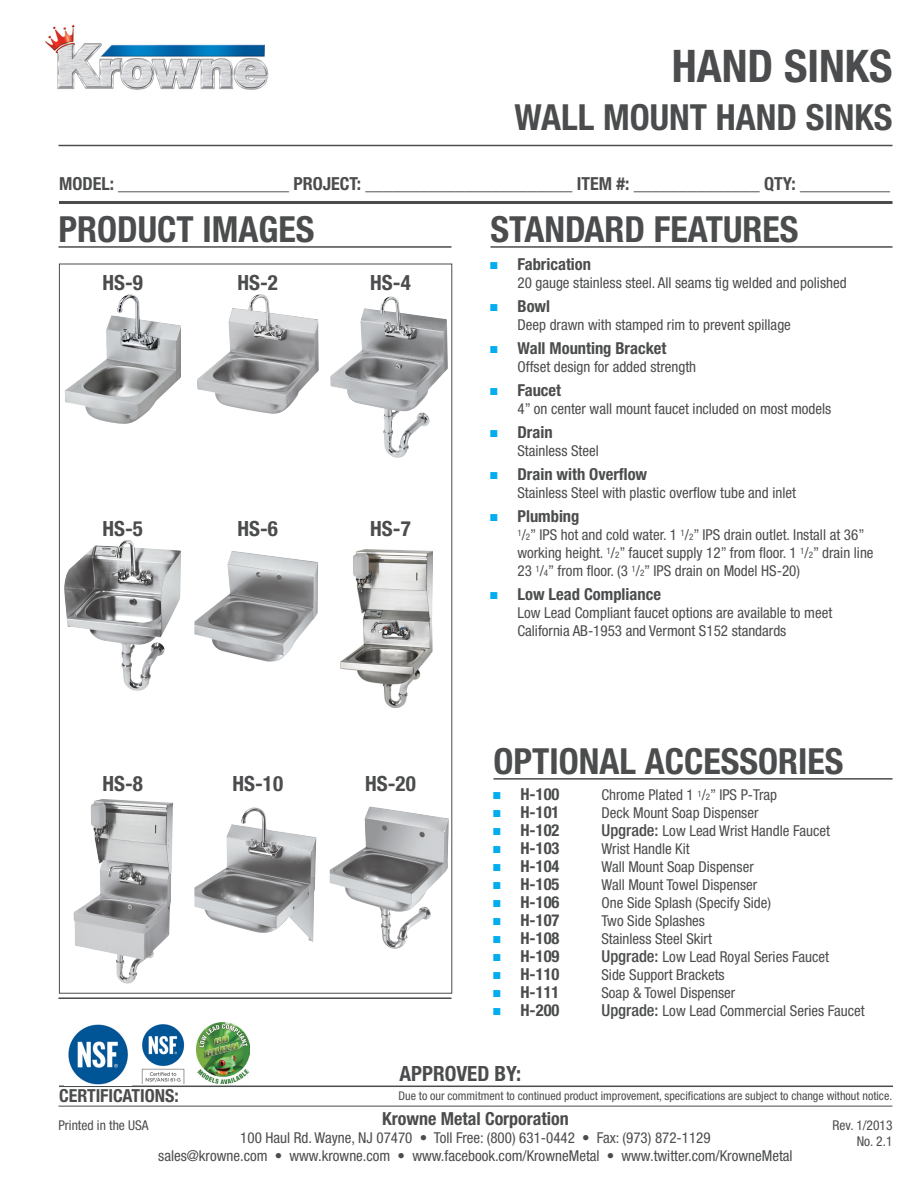
<style>
.page{position:relative;width:918px;height:1188px;background:#fff}
.page>*{position:absolute;margin:0;border:0;box-sizing:border-box;transform-origin:0 0}
.t1{font:700 condensed 45px "Helvetica Neue LT Std";color:#4b4c4d}
.t2{font:700 condensed 36px "Helvetica Neue LT Std";color:#4b4c4d}
.t3{font:700 condensed 21px "Helvetica Neue LT Std";color:#4b4c4d}
.t4{font:700 condensed 18px "Helvetica Neue LT Std";color:#4b4c4d}
.t5{font:700 condensed 16.5px "Helvetica Neue LT Std";color:#4b4c4d}
.t6{font:condensed 15px/18px "Helvetica Neue LT Std";color:#4b4c4d}
.t7{font:condensed 13.5px "Helvetica Neue LT Std";color:#4b4c4d}
.t8{font:condensed 12px "Helvetica Neue LT Std";color:#4b4c4d}
.s1{font-family:"Arial Narrow";font-weight:400;font-stretch:normal;font-size:15px;color:#00aeef}
.s2{font-size:9px}
.s3{font-weight:500;font-size:16.5px}
</style>
<div class="page">
<hr style="left:490px;top:246px;width:402px;height:2px;background:#4b4c4d">
<hr style="left:58px;top:246px;width:393px;height:2px;background:#4b4c4d">
<hr style="left:58px;top:997px;width:393px;height:2px;background:#4b4c4d">
<hr style="left:493px;top:778px;width:399px;height:2px;background:#4b4c4d">
<hr style="left:59px;top:1086px;width:834px;height:1px;background:#4b4c4d">
<hr style="left:58px;top:1106px;width:834px;height:1px;background:#4b4c4d">
<hr style="left:58px;top:145px;width:834px;height:1px;background:#4b4c4d">
<hr style="left:59px;top:201px;width:833px;height:3px;background:#4b4c4d">
<img style="left:46px;top:24px;width:223px;height:66px">
<img style="left:68px;top:1024px;width:60px;height:61px">
<img style="left:141px;top:1024px;width:44px;height:60px">
<img style="left:196px;top:1022px;width:53px;height:62px">
<img style="left:65px;top:294px;width:116px;height:130px">
<img style="left:330px;top:296px;width:101px;height:162px">
<img style="left:194px;top:551px;width:124px;height:111px">
<img style="left:194px;top:807px;width:122px;height:135px">
<img style="left:197px;top:294px;width:122px;height:120px">
<img style="left:64px;top:540px;width:117px;height:151px">
<img style="left:74px;top:799px;width:99px;height:185px">
<img style="left:330px;top:807px;width:119px;height:142px">
<img style="left:340px;top:549px;width:93px;height:159px">
<p class="t1" style="left:672px;top:39px;width:222px">HAND SINKS</p>
<p class="t2" style="left:515px;top:96px;width:379px">WALL MOUNT HAND SINKS</p>
<p class="t4" style="left:59px;top:172px;width:833px">MODEL: ___________________ PROJECT: _______________________ ITEM #: ______________ QTY: __________</p>
<p class="t2" style="left:58px;top:207px;width:257px">PRODUCT IMAGES</p>
<p class="t2" style="left:490px;top:207px;width:310px">STANDARD FEATURES</p>
<p class="t3" style="left:103px;top:270px;width:42px">HS-9</p>
<p class="t3" style="left:370px;top:270px;width:42px">HS-4</p>
<p class="t3" style="left:238px;top:270px;width:42px">HS-2</p>
<p class="t3" style="left:103px;top:516px;width:42px">HS-5</p>
<p class="t3" style="left:238px;top:516px;width:42px">HS-6</p>
<p class="t3" style="left:370px;top:516px;width:42px">HS-7</p>
<p class="t3" style="left:103px;top:771px;width:42px">HS-8</p>
<p class="t3" style="left:233px;top:771px;width:52px">HS-10</p>
<p class="t3" style="left:365px;top:771px;width:52px">HS-20</p>
<p class="t5" style="left:490px;top:255px;width:102px"><span class="s1">■</span> Fabrication</p>
<p class="t6" style="left:517px;top:274px;width:331px">20 gauge stainless steel. All seams tig welded and polished</p>
<p class="t5" style="left:490px;top:297px;width:61px"><span class="s1">■</span> Bowl</p>
<p class="t6" style="left:517px;top:316px;width:275px">Deep drawn with stamped rim to prevent spillage</p>
<p class="t5" style="left:490px;top:339px;width:178px"><span class="s1">■</span> Wall Mounting Bracket</p>
<p class="t6" style="left:517px;top:358px;width:180px">Offset design for added strength</p>
<p class="t5" style="left:490px;top:381px;width:72px"><span class="s1">■</span> Faucet</p>
<p class="t6" style="left:517px;top:400px;width:315px">4” on center wall mount faucet included on most models</p>
<p class="t5" style="left:490px;top:423px;width:64px"><span class="s1">■</span> Drain</p>
<p class="t6" style="left:517px;top:442px;width:83px">Stainless Steel</p>
<p class="t5" style="left:490px;top:465px;width:158px"><span class="s1">■</span> Drain with Overflow</p>
<p class="t6" style="left:517px;top:484px;width:280px">Stainless Steel with plastic overflow tube and inlet</p>
<p class="t5" style="left:490px;top:507px;width:90px"><span class="s1">■</span> Plumbing</p>
<p class="t6" style="left:517px;top:526px;width:358px"><sup>1</sup>/<span class="s2">2</span>” IPS hot and cold water. 1 <sup>1</sup>/<span class="s2">2</span>” IPS drain outlet. Install at 36” working height. <sup>1</sup>/<span class="s2">2</span>” faucet supply 12” from floor. 1 <sup>1</sup>/<span class="s2">2</span>” drain line<br>23 <sup>1</sup>/<span class="s2">4</span>” from floor. (3 <sup>1</sup>/<span class="s2">2</span>” IPS drain on Model HS-20)</p>
<p class="t5" style="left:490px;top:585px;width:172px"><span class="s1">■</span> Low Lead Compliance</p>
<p class="t6" style="left:517px;top:604px;width:316px">Low Lead Compliant faucet options are available to meet<br>California AB-1953 and Vermont S152 standards</p>
<p class="t2" style="left:493px;top:739px;width:351px">OPTIONAL ACCESSORIES</p>
<p class="t5" style="left:493px;top:785px;width:68px"><span class="s1">■</span> H-100</p>
<p class="t6" style="left:601px;top:786px;width:177px">Chrome Plated 1 <sup>1</sup>/<span class="s2">2</span>” IPS P-Trap</p>
<p class="t5" style="left:493px;top:803px;width:68px"><span class="s1">■</span> H-101</p>
<p class="t6" style="left:601px;top:804px;width:159px">Deck Mount Soap Dispenser</p>
<p class="t5" style="left:493px;top:821px;width:68px"><span class="s1">■</span> H-102</p>
<p class="t6" style="left:601px;top:822px;width:230px"><span class="s3">Upgrade:</span> Low Lead Wrist Handle Faucet</p>
<p class="t5" style="left:493px;top:839px;width:68px"><span class="s1">■</span> H-103</p>
<p class="t6" style="left:601px;top:840px;width:90px">Wrist Handle Kit</p>
<p class="t5" style="left:493px;top:857px;width:68px"><span class="s1">■</span> H-104</p>
<p class="t6" style="left:601px;top:858px;width:154px">Wall Mount Soap Dispenser</p>
<p class="t5" style="left:493px;top:875px;width:68px"><span class="s1">■</span> H-105</p>
<p class="t6" style="left:601px;top:876px;width:157px">Wall Mount Towel Dispenser</p>
<p class="t5" style="left:493px;top:893px;width:68px"><span class="s1">■</span> H-106</p>
<p class="t6" style="left:601px;top:894px;width:171px">One Side Splash (Specify Side)</p>
<p class="t5" style="left:493px;top:911px;width:68px"><span class="s1">■</span> H-107</p>
<p class="t6" style="left:601px;top:912px;width:105px">Two Side Splashes</p>
<p class="t5" style="left:493px;top:929px;width:68px"><span class="s1">■</span> H-108</p>
<p class="t6" style="left:601px;top:930px;width:112px">Stainless Steel Skirt</p>
<p class="t5" style="left:493px;top:947px;width:68px"><span class="s1">■</span> H-109</p>
<p class="t6" style="left:601px;top:948px;width:229px"><span class="s3">Upgrade:</span> Low Lead Royal Series Faucet</p>
<p class="t5" style="left:493px;top:965px;width:68px"><span class="s1">■</span> H-110</p>
<p class="t6" style="left:601px;top:966px;width:125px">Side Support Brackets</p>
<p class="t5" style="left:493px;top:983px;width:68px"><span class="s1">■</span> H-111</p>
<p class="t6" style="left:601px;top:984px;width:135px">Soap &amp; Towel Dispenser</p>
<p class="t5" style="left:493px;top:1001px;width:68px"><span class="s1">■</span> H-200</p>
<p class="t6" style="left:601px;top:1002px;width:265px"><span class="s3">Upgrade:</span> Low Lead Commercial Series Faucet</p>
<p class="t4" style="left:59px;top:1085px;width:121px">CERTIFICATIONS:</p>
<p class="t3" style="left:400px;top:1061px;width:123px">APPROVED BY:</p>
<p class="t8" style="left:398px;top:1089px;width:495px">Due to our commitment to continued product improvement, specifications are subject to change without notice.</p>
<p class="t7" style="left:58px;top:1117px;width:92px">Printed in the USA</p>
<p class="t4" style="left:382px;top:1108px;width:188px">Krowne Metal Corporation</p>
<p class="t6" style="left:240px;top:1129px;width:472px">100 Haul Rd. Wayne, NJ 07470 • Toll Free: (800) 631-0442 • Fax: (973) 872-1129</p>
<p class="t6" style="left:158px;top:1147px;width:636px">sales@krowne.com • www.krowne.com • www.facebook.com/KrowneMetal • www.twitter.com/KrowneMetal</p>
<p class="t7" style="left:833px;top:1117px;width:61px">Rev. 1/2013</p>
<p class="t7" style="left:857px;top:1133px;width:37px">No. 2.1</p>
</div>
